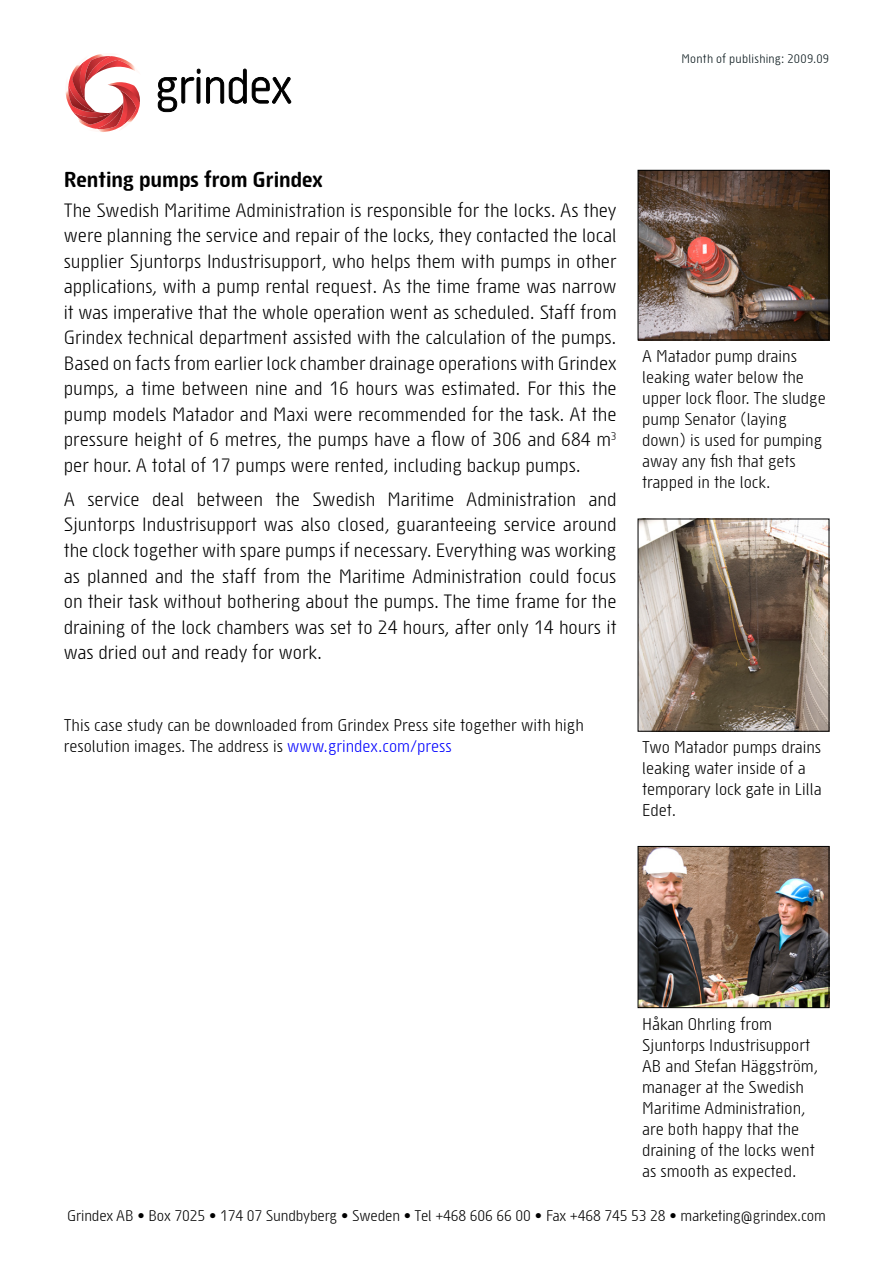
<style>
.page{position:relative;width:893px;height:1263px;background:#fff}
.page>*{position:absolute;margin:0;border:0;box-sizing:border-box;transform-origin:0 0}
.Underrubrik{font:700 21px "Sys TT";color:#000}
.Brödtext{font:18.75px/25.5px "Sys TT";color:#000;text-align:justify}
.Bildtext{font:16.5px/21px "Sys TT";color:#000}
.Press-text{font:16.5px/21px "Sys TT";color:#000}
.Adressrad{font:15px "Sys TT";letter-spacing:-.01em;color:#000}
.Utgivningsmånad{font:12px "Sys TT";letter-spacing:.02em;color:#001014}
.s1{color:#0000fe}
</style>
<div class="page">
<img style="left:640px;top:172px;width:187px;height:166px">
<div style="left:638px;top:170px;width:191px;height:170px;border:1px solid #000"></div>
<img style="left:640px;top:521px;width:187px;height:208px">
<img style="left:640px;top:848px;width:187px;height:158px">
<div style="left:638px;top:846px;width:191px;height:162px;border:1px solid #000"></div>
<svg style="left:158px;top:69px;width:42px;height:43px"></svg>
<div style="left:197px;top:77px;width:3px;height:27px;border:1px solid #000"></div>
<svg style="left:206px;top:68px;width:85px;height:36px"></svg>
<svg style="left:65px;top:54px;width:75px;height:78px"></svg>
<p class="Utgivningsmånad" style="left:682px;top:51px;width:149px">Month of publishing: 2009.09</p>
<p class="Underrubrik" style="left:64px;top:166px;width:260px">Renting pumps from Grindex</p>
<p class="Brödtext" style="left:64px;top:197px;width:554px">The Swedish Maritime Administration is responsible for the locks. As they were planning the service and repair of the locks, they contacted the local supplier Sjuntorps Industrisupport, who helps them with pumps in other applications, with a pump rental request. As the time frame was narrow it was imperative that the whole operation went as scheduled. Staff from Grindex technical department assisted with the calculation of the pumps.<br>Based on facts from earlier lock chamber drainage operations with Grindex pumps, a time between nine and 16 hours was estimated. For this the pump models Matador and Maxi were recommended for the task. At the pressure height of 6 metres, the pumps have a flow of 306 and 684 m<sup>3 </sup>per hour. A total of 17 pumps were rented, including backup pumps.</p>
<p class="Brödtext" style="left:64px;top:486px;width:554px">A service deal between the Swedish Maritime Administration and Sjuntorps Industrisupport was also closed, guaranteeing service around the clock together with spare pumps if necessary. Everything was working as planned and the staff from the Maritime Administration could focus on their task without bothering about the pumps. The time frame for the draining of the lock chambers was set to 24 hours, after only 14 hours it was dried out and ready for work.</p>
<p class="Press-text" style="left:64px;top:714px;width:521px">This case study can be downloaded from Grindex Press site together with high resolution images. The address is <span class="s1">www.grindex.com/press</span></p>
<p class="Bildtext" style="left:642px;top:345px;width:185px">A Matador pump drains leaking water below the upper lock floor. The sludge pump Senator (laying down) is used for pumping away any fish that gets trapped in the lock.</p>
<p class="Bildtext" style="left:642px;top:736px;width:181px">Two Matador pumps drains leaking water inside of a temporary lock gate in Lilla<br>Edet.</p>
<p class="Bildtext" style="left:642px;top:1013px;width:177px">Håkan Ohrling from<br>Sjuntorps Industrisupport<br>AB and Stefan Häggström, manager at the Swedish<br>Maritime Administration, are both happy that the draining of the locks went as smooth as expected.</p>
<p class="Adressrad" style="left:67px;top:1206px;width:760px">Grindex AB • Box 7025 • 174 07 Sundbyberg • Sweden • Tel +468 606 66 00 • Fax +468 745 53 28 • marketing@grindex.com</p>
</div>
